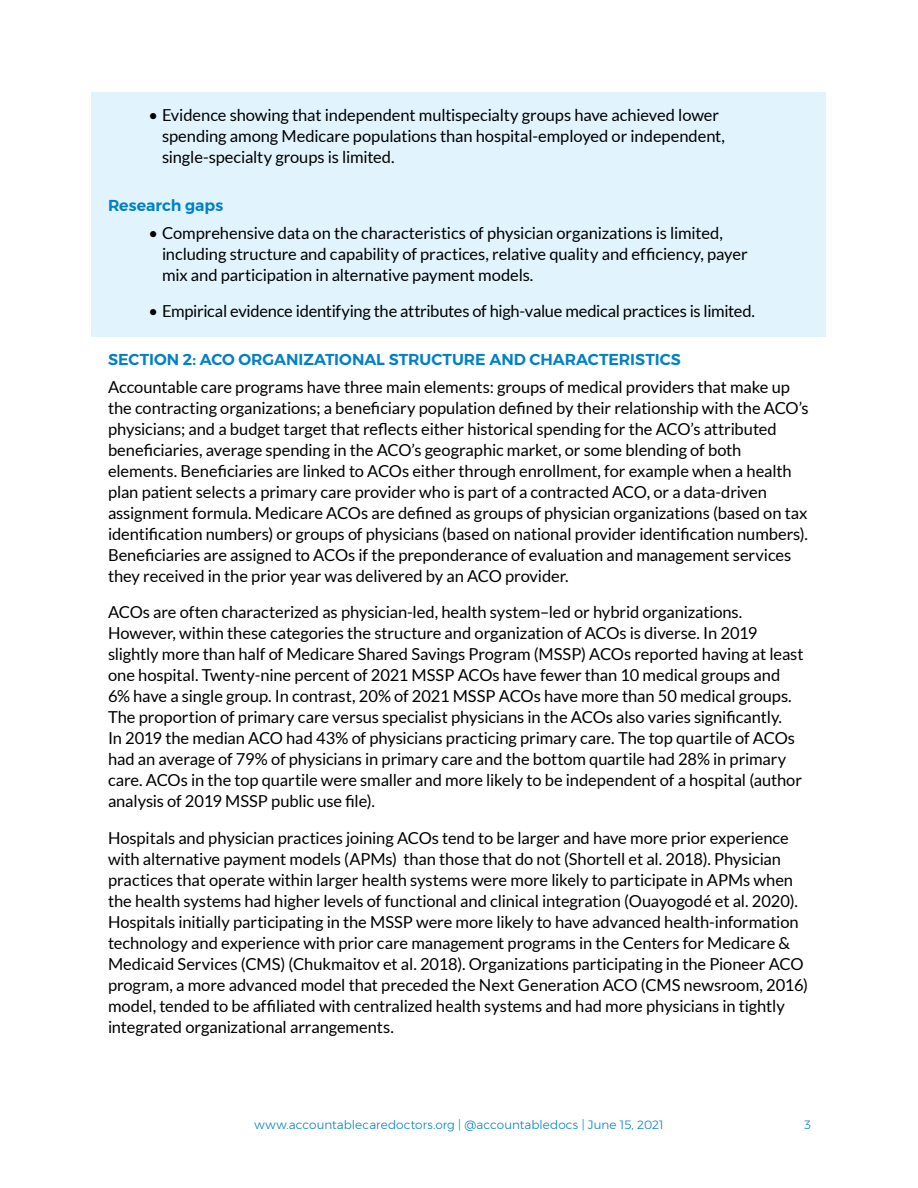
<style>
.page{position:relative;width:918px;height:1188px;background:#fff}
.page>*{position:absolute;margin:0;border:0;box-sizing:border-box;transform-origin:0 0}
.lato_11_14{font:16.5px/21px "Lato";letter-spacing:-.01em;color:#000}
.HEADINGS_ALL_CAPS{font:600 15.75px "Montserrat";letter-spacing:-.005em;color:#0081c6}
.Headings_upper_lower{font:600 15.75px "Montserrat";color:#0081c6}
.t1{font:300 12px "Montserrat";letter-spacing:.005em;color:#0081c6}
</style>
<div class="page">
<div style="left:92px;top:92px;width:734px;height:91px;background:#e1f4fd"></div>
<div style="left:92px;top:180px;width:734px;height:51px;background:#e1f4fd"></div>
<div style="left:92px;top:209px;width:734px;height:91px;background:#e1f4fd"></div>
<div style="left:92px;top:288px;width:734px;height:49px;background:#e1f4fd"></div>
<p class="lato_11_14" style="left:162px;top:105px;width:565px;text-indent:-14px">• Evidence showing that independent multispecialty groups have achieved lower spending among Medicare populations than hospital-employed or independent, single-specialty groups is limited.</p>
<h3 class="Headings_upper_lower" style="left:108px;top:193px;width:117px">Research gaps</h3>
<p class="lato_11_14" style="left:162px;top:222px;width:587px;text-indent:-14px">• Comprehensive data on the characteristics of physician organizations is limited, including structure and capability of practices, relative quality and efficiency, payer mix and participation in alternative payment models.</p>
<p class="lato_11_14" style="left:148px;top:301px;width:608px">• Empirical evidence identifying the attributes of high-value medical practices is limited.</p>
<h2 class="HEADINGS_ALL_CAPS" style="left:108px;top:347px;width:574px">SECTION 2: ACO ORGANIZATIONAL STRUCTURE AND CHARACTERISTICS</h2>
<p class="lato_11_14" style="left:108px;top:376px;width:702px">Accountable care programs have three main elements: groups of medical providers that make up the contracting organizations; a beneficiary population defined by their relationship with the ACO’s physicians; and a budget target that reflects either historical spending for the ACO’s attributed beneficiaries, average spending in the ACO’s geographic market, or some blending of both elements. Beneficiaries are linked to ACOs either through enrollment, for example when a health plan patient selects a primary care provider who is part of a contracted ACO, or a data-driven assignment formula. Medicare ACOs are defined as groups of physician organizations (based on tax identification numbers) or groups of physicians (based on national provider identification numbers).<br>Beneficiaries are assigned to ACOs if the preponderance of evaluation and management services they received in the prior year was delivered by an ACO provider.</p>
<p class="lato_11_14" style="left:108px;top:602px;width:697px">ACOs are often characterized as physician-led, health system–led or hybrid organizations.<br>However, within these categories the structure and organization of ACOs is diverse. In 2019 slightly more than half of Medicare Shared Savings Program (MSSP) ACOs reported having at least one hospital. Twenty-nine percent of 2021 MSSP ACOs have fewer than 10 medical groups and 6% have a single group. In contrast, 20% of 2021 MSSP ACOs have more than 50 medical groups.<br>The proportion of primary care versus specialist physicians in the ACOs also varies significantly.<br>In 2019 the median ACO had 43% of physicians practicing primary care. The top quartile of ACOs had an average of 79% of physicians in primary care and the bottom quartile had 28% in primary care. ACOs in the top quartile were smaller and more likely to be independent of a hospital (author analysis of 2019 MSSP public use file).</p>
<p class="lato_11_14" style="left:108px;top:827px;width:702px">Hospitals and physician practices joining ACOs tend to be larger and have more prior experience with alternative payment models (APMs) than those that do not (Shortell et al. 2018). Physician practices that operate within larger health systems were more likely to participate in APMs when the health systems had higher levels of functional and clinical integration (Ouayogodé et al. 2020).<br>Hospitals initially participating in the MSSP were more likely to have advanced health-information technology and experience with prior care management programs in the Centers for Medicare &amp; Medicaid Services (CMS) (Chukmaitov et al. 2018). Organizations participating in the Pioneer ACO program, a more advanced model that preceded the Next Generation ACO (CMS newsroom, 2016) model, tended to be affiliated with centralized health systems and had more physicians in tightly integrated organizational arrangements.</p>
<p class="t1" style="left:254px;top:1116px;width:411px">www.accountablecaredoctors.org | @accountabledocs | June 15, 2021</p>
<p class="t1" style="left:804px;top:1116px;width:8px">3</p>
</div>
